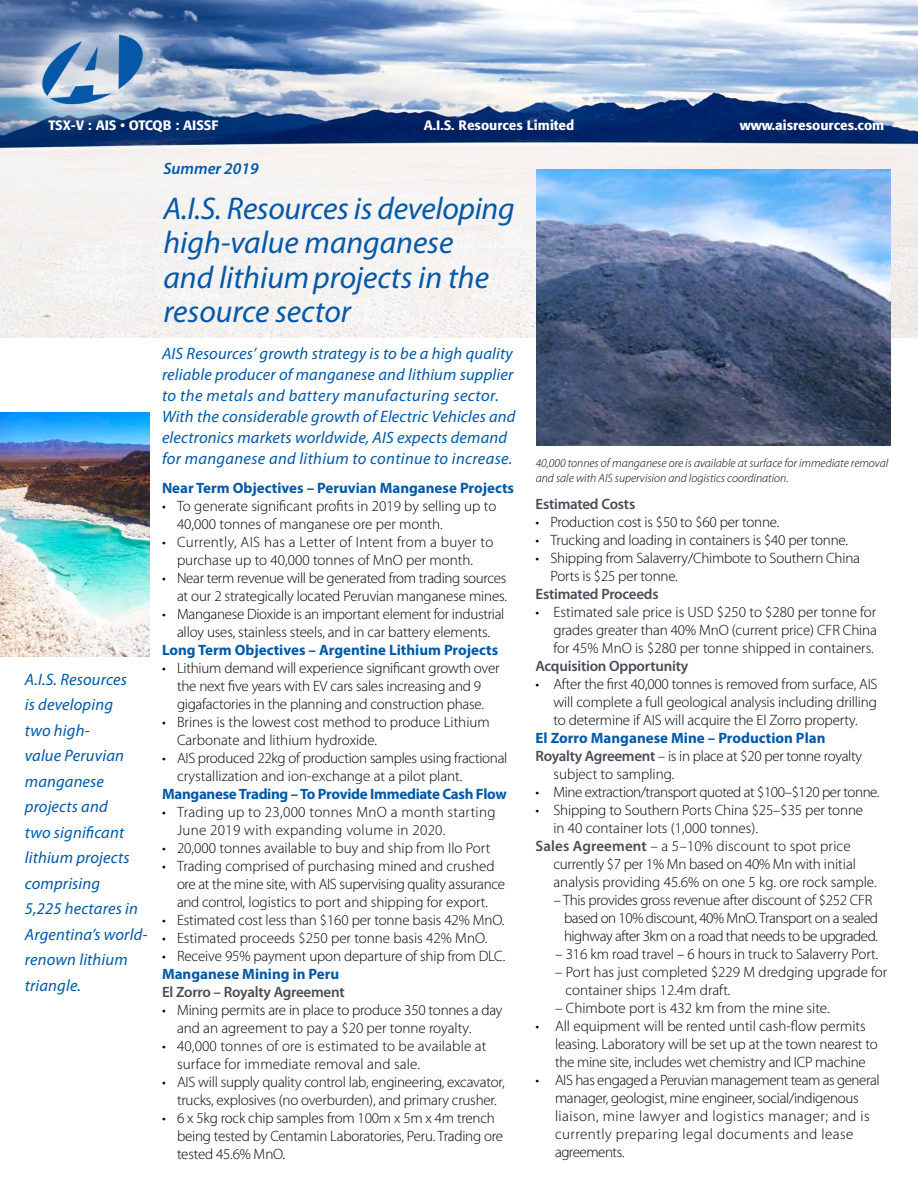
<style>
.page{position:relative;width:918px;height:1188px;background:#fff}
.page>*{position:absolute;margin:0;border:0;box-sizing:border-box;transform-origin:0 0}
.t1{font:italic 31.5px/34.5px "Myriad Pro";color:#0058a9}
.t2{font:italic 16.5px/25.5px "Myriad Pro";letter-spacing:.01em;color:#0058a9}
.t3{font:italic 600 16.5px "Myriad Pro";color:#0058a9}
.t4{font:300 15px/18px "Myriad Pro";letter-spacing:-.01em;color:#000}
.t5{font:300 15px/18px "Myriad Pro";letter-spacing:-.03em;color:#000}
.t6{font:700 15px "Myriad Pro";color:#0058a9}
.t7{font:300 15px/18px "Myriad Pro";letter-spacing:.01em;color:#000}
.t8{font:300 15px/18px "Myriad Pro";letter-spacing:.015em;color:#000;text-align:center}
.t9{font:600 15px "Myriad Pro";letter-spacing:-.015em;color:#474c55}
.t10{font:300 15px/18px "Myriad Pro";letter-spacing:.02em;color:#000}
.t11{font:700 15px "Myriad Pro";letter-spacing:-.02em;color:#0058a9}
.t12{font:500 13.5px "Formata";color:#fff}
.t13{font:italic 300 12px/15px "Myriad Pro";color:#000}
.s1{font-weight:600;color:#474c55}
</style>
<div class="page">
<img style="left:0;top:0;width:918px;height:338px">
<img style="left:0;top:413px;width:149px;height:244px">
<img style="left:537px;top:170px;width:354px;height:276px">
<p class="t12" style="left:48px;top:116px;width:171px">TSX-V : AIS • OTCQB : AISSF</p>
<p class="t12" style="left:424px;top:116px;width:152px">A.I.S. Resources Limited</p>
<p class="t12" style="left:740px;top:116px;width:146px">www.aisresources.com</p>
<p class="t2" style="left:25px;top:666px;width:124px">A.I.S. Resources<br>is developing<br>two high-<br>value Peruvian manganese projects and<br>two significant lithium projects comprising<br>5,225 hectares in<br>Argentina’s world&shy;renown lithium triangle.</p>
<p class="t3" style="left:164px;top:158px;width:97px">Summer 2019</p>
<h1 class="t1" style="left:164px;top:191px;width:353px">A.I.S. Resources is developing high-value manganese<br>and lithiumprojects in the resource sector</h1>
<p class="t2" style="left:162px;top:343px;width:355px;line-height:21px">AIS Resources’ growth strategy is to be a high quality reliable producer of manganese and lithium supplier to the metals and battery manufacturing sector.<br>With the considerable growth of Electric Vehicles and electronics markets worldwide, AIS expects demand for manganese and lithium to continue to increase.</p>
<p class="t6" style="left:162px;top:478px;width:354px">Near Term Objectives – Peruvian Manganese Projects</p>
<p class="t4" style="left:177px;top:497px;width:321px;text-indent:-15px">• To generate significant profits in 2019 by selling up to<br>40,000 tonnes of manganese ore per month.</p>
<p class="t8" style="left:162px;top:533px;width:333px">• Currently, AIS has a Letter of Intent from a buyer to purchase up to 40,000 tonnes of MnO per month.</p>
<p class="t4" style="left:162px;top:569px;width:347px;text-align:right">• Near term revenue will be generated from trading sources at our 2 strategically located Peruvian manganese mines.</p>
<p class="t4" style="left:162px;top:605px;width:344px;text-align:center">• Manganese Dioxide is an important element for industrial alloy uses, stainless steels, and in car battery elements.</p>
<p class="t6" style="left:162px;top:640px;width:338px">Long Term Objectives – Argentine Lithium Projects</p>
<p class="t4" style="left:162px;top:659px;width:339px;text-align:center">• Lithium demand will experience significant growth over the next five years with EV cars sales increasing and 9 gigafactories in the planning and construction phase.</p>
<p class="t4" style="left:177px;top:713px;width:314px;text-indent:-15px">• Brines is the lowest cost method to produce Lithium<br>Carbonate and lithium hydroxide.</p>
<p class="t4" style="left:177px;top:749px;width:332px;text-indent:-15px">• AIS produced 22kg of production samples using fractional crystallization and ion-exchange at a pilot plant.</p>
<p class="t11" style="left:162px;top:784px;width:346px">Manganese Trading – To Provide Immediate Cash Flow</p>
<p class="t10" style="left:177px;top:803px;width:320px;text-indent:-15px">• Trading up to 23,000 tonnes MnO a month starting<br>June 2019 with expanding volume in 2020.</p>
<p class="t4" style="left:162px;top:839px;width:330px">• 20,000 tonnes available to buy and ship from Ilo Port</p>
<p class="t4" style="left:177px;top:857px;width:330px;text-indent:-15px">• Trading comprised of purchasing mined and crushed ore at the mine site, with AIS supervising quality assurance and control, logistics to port and shipping for export.</p>
<p class="t4" style="left:162px;top:911px;width:344px">• Estimated cost less than $160 per tonne basis 42% MnO.</p>
<p class="t4" style="left:162px;top:929px;width:327px">• Estimated proceeds $250 per tonne basis 42% MnO.</p>
<p class="t4" style="left:162px;top:947px;width:345px">• Receive 95% payment upon departure of ship from DLC.</p>
<p class="t6" style="left:162px;top:964px;width:179px">Manganese Mining in Peru</p>
<p class="t9" style="left:162px;top:982px;width:184px">El Zorro – Royalty Agreement</p>
<p class="t4" style="left:177px;top:1001px;width:327px;text-indent:-15px">• Mining permits are in place to produce 350 tonnes a day and an agreement to pay a $20 per tonne royalty.</p>
<p class="t7" style="left:177px;top:1037px;width:311px;text-indent:-15px">• 40,000 tonnes of ore is estimated to be available at surface for immediate removal and sale.</p>
<p class="t4" style="left:162px;top:1073px;width:344px;text-align:center">• AIS will supply quality control lab, engineering, excavator, trucks, explosives (no overburden), and primary crusher.</p>
<p class="t4" style="left:177px;top:1109px;width:328px;text-indent:-15px">• 6 x 5kg rock chip samples from 100m x 5m x 4m trench being tested by Centamin Laboratories, Peru. Trading ore tested 45.6% MnO.</p>
<p class="t13" style="left:536px;top:455px;width:354px">40,000 tonnes of manganese ore is available at surface for immediate removal and sale with AIS supervision and logistics coordination.</p>
<p class="t9" style="left:536px;top:495px;width:101px">Estimated Costs</p>
<p class="t4" style="left:536px;top:514px;width:245px">• Production cost is $50 to $60 per tonne.</p>
<p class="t4" style="left:536px;top:532px;width:314px">• Trucking and loading in containers is $40 per tonne.</p>
<p class="t4" style="left:550px;top:550px;width:311px;text-indent:-15px">• Shipping from Salaverry/Chimbote to Southern China<br>Ports is $25 per tonne.</p>
<p class="t9" style="left:536px;top:585px;width:125px">Estimated Proceeds</p>
<p class="t4" style="left:554px;top:604px;width:325px;text-align:justify;text-indent:-18px">• Estimated sale price is USD $250 to $280 per tonne for grades greater than 40% MnO (current price) CFR China for 45% MnO is $280 per tonne shipped in containers.</p>
<p class="t9" style="left:536px;top:657px;width:154px">Acquisition Opportunity</p>
<p class="t4" style="left:554px;top:676px;width:326px;text-align:justify;text-indent:-18px">• After the first 40,000 tonnes is removed from surface, AIS will complete a full geological analysis including drilling to determine if AIS will acquire the El Zorro property.</p>
<p class="t6" style="left:536px;top:729px;width:292px">El Zorro Manganese Mine – Production Plan</p>
<p class="t4" style="left:536px;top:748px;width:328px"><span class="s1">Royalty Agreement</span> – is in place at $20 per tonne royalty</p>
<p class="t4" style="left:554px;top:766px;width:122px">subject to sampling.</p>
<p class="t5" style="left:536px;top:784px;width:346px">• Mine extraction/transport quoted at $100–$120 per tonne.</p>
<p class="t4" style="left:536px;top:802px;width:329px">• Shipping to Southern Ports China $25–$35 per tonne</p>
<p class="t4" style="left:554px;top:820px;width:206px">in 40 container lots (1,000 tonnes).</p>
<p class="t7" style="left:536px;top:838px;width:317px"><span class="s1">Sales Agreement</span> – a 5–10% discount to spot price</p>
<p class="t4" style="left:554px;top:856px;width:304px">currently $7 per 1% Mn based on 40% Mn with initial</p>
<p class="t4" style="left:554px;top:874px;width:325px">analysis providing 45.6% on one 5 kg. ore rock sample.</p>
<p class="t5" style="left:564px;top:892px;width:316px;text-indent:-10px">– This provides gross revenue after discount of $252 CFR based on 10% discount, 40% MnO. Transport on a sealed highway after 3km on a road that needs to be upgraded.</p>
<p class="t4" style="left:555px;top:946px;width:325px">– 316 km road travel – 6 hours in truck to Salaverry Port.</p>
<p class="t4" style="left:566px;top:964px;width:323px;text-indent:-10px">– Port has just completed $229 M dredging upgrade for container ships 12.4m draft.</p>
<p class="t4" style="left:555px;top:1000px;width:276px">– Chimbote port is 432 km from the mine site.</p>
<p class="t4" style="left:555px;top:1018px;width:324px;text-indent:-20px">• All equipment will be rented until cash-flow permits leasing. Laboratory will be set up at the town nearest to the mine site, includes wet chemistry and ICP machine</p>
<p class="t4" style="left:555px;top:1072px;width:326px;text-indent:-20px">• AIS has engaged a Peruvian management team as general manager, geologist, mine engineer, social/indigenous liaison, mine lawyer and logistics manager; and is currently preparing legal documents and lease agreements.</p>
</div>
